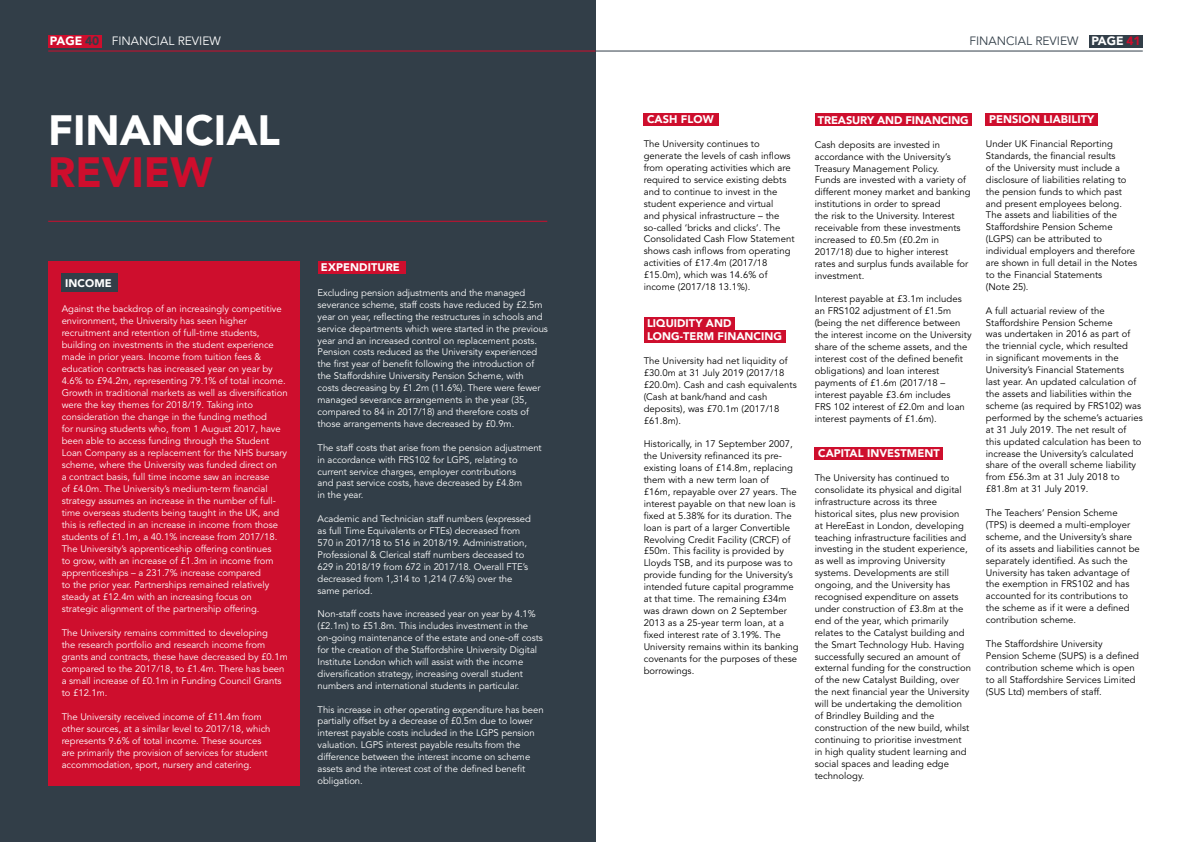
<style>
.page{position:relative;width:1191px;height:842px;background:#fff}
.page>*{position:absolute;margin:0;border:0;box-sizing:border-box;transform-origin:0 0}
.t1{font:900 42px "Avenir";color:#fff}
.t2{font:900 42px "Avenir";color:#ce0e2d}
.t3{font:12px "Avenir";color:#fff}
.t4{font:12px "Avenir";color:#323e48}
.t5{font:900 11px/13.2px "Avenir";letter-spacing:.005em;color:#fff}
.t6{font:9.5px/11.9px "Avenir";letter-spacing:.005em;color:#000}
.t7{font:9.5px/12px "Avenir";letter-spacing:-.005em;color:#fff}
.s1{font-weight:900}
.s2{font-weight:900;color:#323e48}
.s3{font-weight:900;color:#fff}
.s4{font-weight:900;color:#ce0e2d}
</style>
<div class="page">
<div style="left:0;top:0;width:595px;height:842px;background:#323e48"></div>
<div style="left:317px;top:261px;width:88px;height:13px;background:#ce0e2d"></div>
<div style="left:48px;top:35px;width:53px;height:12px;background:#ce0e2d"></div>
<hr style="left:48px;top:51px;width:547px;height:1px;background:#ce0e2d">
<hr style="left:48px;top:221px;width:499px;height:1px;background:#ce0e2d">
<hr style="left:595px;top:51px;width:547px;height:1px;background:#323e48">
<div style="left:1089px;top:35px;width:53px;height:12px;background:#323e48"></div>
<div style="left:48px;top:261px;width:252px;height:524px;background:#ce0e2d"></div>
<div style="left:61px;top:274px;width:57px;height:18px;background:#323e48"></div>
<div style="left:643px;top:113px;width:76px;height:13px;background:#ce0e2d"></div>
<div style="left:814px;top:447px;width:129px;height:13px;background:#ce0e2d"></div>
<div style="left:814px;top:113px;width:157px;height:13px;background:#ce0e2d"></div>
<div style="left:986px;top:113px;width:112px;height:13px;background:#ce0e2d"></div>
<div style="left:643px;top:317px;width:91px;height:12px;background:#ce0e2d"></div>
<div style="left:643px;top:330px;width:142px;height:13px;background:#ce0e2d"></div>
<p class="t3" style="left:50px;top:34px;width:172px"><span class="s1">PAGE</span> <span class="s2">40</span> FINANCIAL REVIEW</p>
<h1 class="t1" style="left:48px;top:105px;width:233px">FINANCIAL</h1>
<h1 class="t2" style="left:48px;top:147px;width:166px">REVIEW</h1>
<p class="t5" style="left:65px;top:276px;width:48px">INCOME</p>
<p class="t7" style="left:62px;top:303px;width:228px">Against the backdrop of an increasingly competitive environment, the University has seen higher recruitment and retention of full-time students, building on investments in the student experience made in prior years. Income from tuition fees &amp; education contracts has increased year on year by 4.6% to £94.2m, representing 79.1% of total income.<br>Growth in traditional markets as well as diversification were the key themes for 2018/19. Taking into consideration the change in the funding method<br>for nursing students who, from 1 August 2017, have been able to access funding through the Student Loan Company as a replacement for the NHS bursary scheme, where the University was funded direct on<br>a contract basis, full time income saw an increase<br>of £4.0m. The University’s medium-term financial strategy assumes an increase in the number of full&shy;time overseas students being taught in the UK, and this is reflected in an increase in income from those students of £1.1m, a 40.1% increase from 2017/18.<br>The University’s apprenticeship offering continues<br>to grow, with an increase of £1.3m in income from apprenticeships – a 231.7% increase compared<br>to the prior year. Partnerships remained relatively steady at £12.4m with an increasing focus on strategic alignment of the partnership offering.</p>
<p class="t7" style="left:62px;top:627px;width:228px">The University remains committed to developing<br>the research portfolio and research income from grants and contracts, these have decreased by £0.1m compared to the 2017/18, to £1.4m. There has been a small increase of £0.1m in Funding Council Grants to £12.1m.</p>
<p class="t7" style="left:62px;top:711px;width:210px">The University received income of £11.4m from other sources, at a similar level to 2017/18, which represents 9.6% of total income. These sources are primarily the provision of services for student accommodation, sport, nursery and catering.</p>
<p class="t5" style="left:321px;top:260px;width:80px">EXPENDITURE</p>
<p class="t7" style="left:317px;top:287px;width:232px">Excluding pension adjustments and the managed severance scheme, staff costs have reduced by £2.5m year on year, reflecting the restructures in schools and service departments which were started in the previous year and an increased control on replacement posts.<br>Pension costs reduced as the University experienced the first year of benefit following the introduction of the Staffordshire University Pension Scheme, with<br>costs decreasing by £1.2m (11.6%). There were fewer managed severance arrangements in the year (35, compared to 84 in 2017/18) and therefore costs of those arrangements have decreased by £0.9m.</p>
<p class="t7" style="left:317px;top:442px;width:226px">The staff costs that arise from the pension adjustment in accordance with FRS102 for LGPS, relating to current service charges, employer contributions<br>and past service costs, have decreased by £4.8m<br>in the year.</p>
<p class="t7" style="left:317px;top:513px;width:215px">Academic and Technician staff numbers (expressed as full Time Equivalents or FTEs) decreased from 570 in 2017/18 to 516 in 2018/19. Administration, Professional &amp; Clerical staff numbers deceased to 629 in 2018/19 from 672 in 2017/18. Overall FTE’s decreased from 1,314 to 1,214 (7.6%) over the same period.</p>
<p class="t7" style="left:317px;top:608px;width:227px">Non-staff costs have increased year on year by 4.1% (£2.1m) to £51.8m. This includes investment in the on-going maintenance of the estate and one-off costs for the creation of the Staffordshire University Digital Institute London which will assist with the income diversification strategy, increasing overall student numbers and international students in particular.</p>
<p class="t7" style="left:317px;top:704px;width:228px">This increase in other operating expenditure has been partially offset by a decrease of £0.5m due to lower interest payable costs included in the LGPS pension valuation. LGPS interest payable results from the difference between the interest income on scheme assets and the interest cost of the defined benefit obligation.</p>
<p class="t4" style="left:969px;top:34px;width:173px">FINANCIAL REVIEW <span class="s3">PAGE</span> <span class="s4">41</span></p>
<p class="t5" style="left:647px;top:113px;width:68px">CASH FLOW</p>
<p class="t6" style="left:643px;top:138px;width:152px">The University continues to generate the levels of cash inflows from operating activities which are required to service existing debts and to continue to invest in the student experience and virtual<br>and physical infrastructure – the so-called ‘bricks and clicks’. The<br>Consolidated Cash Flow Statement shows cash inflows from operating activities of £17.4m (2017/18 £15.0m), which was 14.6% of income (2017/18 13.1%).</p>
<p class="t5" style="left:647px;top:316px;width:137px">LIQUIDITY AND<br>LONG-TERM FINANCING</p>
<p class="t6" style="left:643px;top:355px;width:155px">The University had net liquidity of £30.0m at 31 July 2019 (2017/18 £20.0m). Cash and cash equivalents (Cash at bank/hand and cash deposits), was £70.1m (2017/18 £61.8m).</p>
<p class="t6" style="left:643px;top:438px;width:156px">Historically, in 17 September 2007, the University refinanced its pre&shy;existing loans of £14.8m, replacing them with a new term loan of<br>£16m, repayable over 27 years. The interest payable on that new loan is fixed at 5.38% for its duration. The loan is part of a larger Convertible Revolving Credit Facility (CRCF) of £50m. This facility is provided by Lloyds TSB, and its purpose was to provide funding for the University’s intended future capital programme at that time. The remaining £34m was drawn down on 2 September 2013 as a 25-year term loan, at a fixed interest rate of 3.19%. The University remains within its banking covenants for the purposes of these borrowings.</p>
<p class="t5" style="left:818px;top:113px;width:152px">TREASURY AND FINANCING</p>
<p class="t6" style="left:814px;top:139px;width:157px">Cash deposits are invested in accordance with the University’s<br>Treasury Management Policy.<br>Funds are invested with a variety of different money market and banking institutions in order to spread<br>the risk to the University. Interest receivable from these investments increased to £0.5m (£0.2m in<br>2017/18) due to higher interest rates and surplus funds available for investment.</p>
<p class="t6" style="left:814px;top:294px;width:158px">Interest payable at £3.1m includes an FRS102 adjustment of £1.5m (being the net difference between the interest income on the University share of the scheme assets, and the interest cost of the defined benefit obligations) and loan interest payments of £1.6m (2017/18 – interest payable £3.6m includes<br>FRS 102 interest of £2.0m and loan interest payments of £1.6m).</p>
<p class="t5" style="left:818px;top:447px;width:123px">CAPITAL INVESTMENT</p>
<p class="t6" style="left:814px;top:472px;width:158px">The University has continued to consolidate its physical and digital infrastructure across its three historical sites, plus new provision<br>at HereEast in London, developing teaching infrastructure facilities and investing in the student experience, as well as improving University systems. Developments are still ongoing, and the University has recognised expenditure on assets under construction of £3.8m at the end of the year, which primarily relates to the Catalyst building and the Smart Technology Hub. Having successfully secured an amount of external funding for the construction of the new Catalyst Building, over the next financial year the University will be undertaking the demolition of Brindley Building and the construction of the new build, whilst continuing to prioritise investment in high quality student learning and social spaces and leading edge technology.</p>
<p class="t5" style="left:989px;top:113px;width:106px">PENSION LIABILITY</p>
<p class="t6" style="left:986px;top:138px;width:153px">Under UK Financial Reporting<br>Standards, the financial results<br>of the University must include a disclosure of liabilities relating to the pension funds to which past and present employees belong.<br>The assets and liabilities of the<br>Staffordshire Pension Scheme (LGPS) can be attributed to individual employers and therefore are shown in full detail in the Notes to the Financial Statements<br>(Note 25).</p>
<p class="t6" style="left:986px;top:305px;width:158px">A full actuarial review of the Staffordshire Pension Scheme<br>was undertaken in 2016 as part of the triennial cycle, which resulted<br>in significant movements in the University’s Financial Statements<br>last year. An updated calculation of the assets and liabilities within the scheme (as required by FRS102) was performed by the scheme’s actuaries at 31 July 2019. The net result of this updated calculation has been to increase the University’s calculated share of the overall scheme liability from £56.3m at 31 July 2018 to £81.8m at 31 July 2019.</p>
<p class="t6" style="left:986px;top:507px;width:155px">The Teachers’ Pension Scheme (TPS) is deemed a multi-employer scheme, and the University’s share of its assets and liabilities cannot be separately identified. As such the<br>University has taken advantage of the exemption in FRS102 and has accounted for its contributions to the scheme as if it were a defined contribution scheme.</p>
<p class="t6" style="left:986px;top:638px;width:155px">The Staffordshire University<br>Pension Scheme (SUPS) is a defined contribution scheme which is open to all Staffordshire Services Limited (SUS Ltd) members of staff.</p>
</div>
